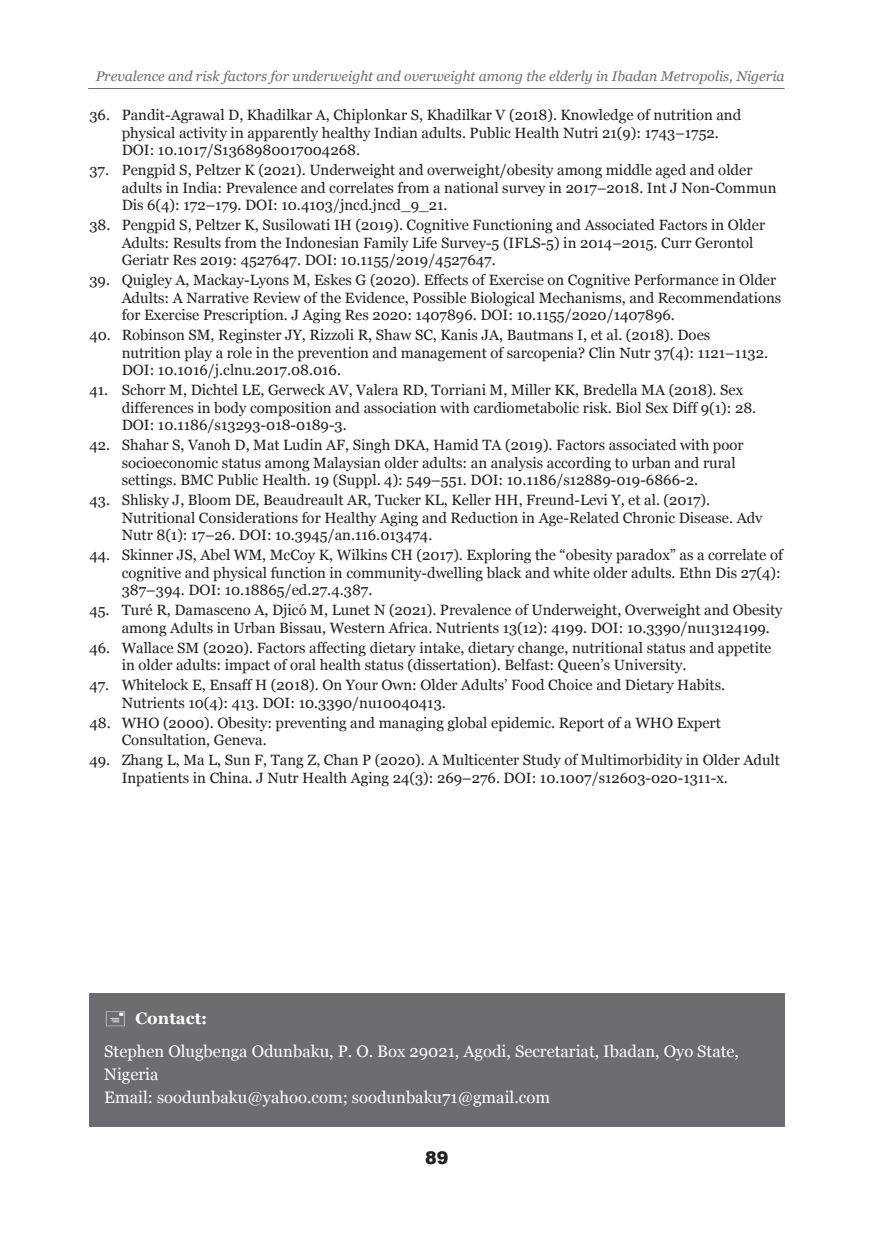
<style>
.page{position:relative;width:874px;height:1241px;background:#fff}
.page>*{position:absolute;margin:0;border:0;box-sizing:border-box;transform-origin:0 0}
.t1{font:900 17.5px "Arial";color:#231f20}
.t2{font:16.62px/22.8px "Georgia";color:#fff}
.t3{font:700 16.62px "Georgia";color:#fff}
.t4{font:14.88px/17.5px "Georgia";color:#231f20}
.t5{font:italic 14px "Georgia";color:#6c6d70}
</style>
<div class="page">
<div style="left:89px;top:993px;width:695px;height:133px;background:#6c6d70"></div>
<hr style="left:88px;top:88px;width:696px;height:1px;background:#6c6d70">
<p class="t5" style="left:96px;top:67px;width:690px">Prevalence and risk factors for underweight and overweight among the elderly in Ibadan Metropolis, Nigeria</p>
<p class="t4" style="left:122px;top:107px;width:620px;text-indent:-32px">36. Pandit-Agrawal D, Khadilkar A, Chiplonkar S, Khadilkar V (2018). Knowledge of nutrition and physical activity in apparently healthy Indian adults. Public Health Nutri 21(9): 1743–1752.<br>DOI: 10.1017/S1368980017004268.</p>
<p class="t4" style="left:122px;top:162px;width:656px;text-indent:-32px">37. Pengpid S, Peltzer K (2021). Underweight and overweight/obesity among middle aged and older adults in India: Prevalence and correlates from a national survey in 2017–2018. Int J Non-Commun<br>Dis 6(4): 172–179. DOI: 10.4103/jncd.jncd_9_21.</p>
<p class="t4" style="left:122px;top:217px;width:644px;text-indent:-32px">38. Pengpid S, Peltzer K, Susilowati IH (2019). Cognitive Functioning and Associated Factors in Older<br>Adults: Results from the Indonesian Family Life Survey-5 (IFLS-5) in 2014–2015. Curr Gerontol<br>Geriatr Res 2019: 4527647. DOI: 10.1155/2019/4527647.</p>
<p class="t4" style="left:122px;top:272px;width:660px;text-indent:-32px">39. Quigley A, Mackay-Lyons M, Eskes G (2020). Effects of Exercise on Cognitive Performance in Older<br>Adults: A Narrative Review of the Evidence, Possible Biological Mechanisms, and Recommendations for Exercise Prescription. J Aging Res 2020: 1407896. DOI: 10.1155/2020/1407896.</p>
<p class="t4" style="left:122px;top:327px;width:647px;text-indent:-32px">40. Robinson SM, Reginster JY, Rizzoli R, Shaw SC, Kanis JA, Bautmans I, et al. (2018). Does nutrition play a role in the prevention and management of sarcopenia? Clin Nutr 37(4): 1121–1132.<br>DOI: 10.1016/j.clnu.2017.08.016.</p>
<p class="t4" style="left:122px;top:382px;width:635px;text-indent:-32px">41. Schorr M, Dichtel LE, Gerweck AV, Valera RD, Torriani M, Miller KK, Bredella MA (2018). Sex differences in body composition and association with cardiometabolic risk. Biol Sex Diff 9(1): 28.<br>DOI: 10.1186/s13293-018-0189-3.</p>
<p class="t4" style="left:122px;top:437px;width:623px;text-indent:-32px">42. Shahar S, Vanoh D, Mat Ludin AF, Singh DKA, Hamid TA (2019). Factors associated with poor socioeconomic status among Malaysian older adults: an analysis according to urban and rural settings. BMC Public Health. 19 (Suppl. 4): 549–551. DOI: 10.1186/s12889-019-6866-2.</p>
<p class="t4" style="left:122px;top:492px;width:642px;text-indent:-32px">43. Shlisky J, Bloom DE, Beaudreault AR, Tucker KL, Keller HH, Freund-Levi Y, et al. (2017).<br>Nutritional Considerations for Healthy Aging and Reduction in Age-Related Chronic Disease. Adv<br>Nutr 8(1): 17–26. DOI: 10.3945/an.116.013474.</p>
<p class="t4" style="left:122px;top:547px;width:662px;text-indent:-32px">44. Skinner JS, Abel WM, McCoy K, Wilkins CH (2017). Exploring the “obesity paradox” as a correlate of cognitive and physical function in community-dwelling black and white older adults. Ethn Dis 27(4):<br>387–394. DOI: 10.18865/ed.27.4.387.</p>
<p class="t4" style="left:122px;top:601px;width:662px;text-indent:-32px">45. Turé R, Damasceno A, Djicó M, Lunet N (2021). Prevalence of Underweight, Overweight and Obesity among Adults in Urban Bissau, Western Africa. Nutrients 13(12): 4199. DOI: 10.3390/nu13124199.</p>
<p class="t4" style="left:122px;top:639px;width:651px;text-indent:-32px">46. Wallace SM (2020). Factors affecting dietary intake, dietary change, nutritional status and appetite in older adults: impact of oral health status (dissertation). Belfast: Queen’s University.</p>
<p class="t4" style="left:122px;top:676px;width:604px;text-indent:-32px">47. Whitelock E, Ensaff H (2018). On Your Own: Older Adults’ Food Choice and Dietary Habits.<br>Nutrients 10(4): 413. DOI: 10.3390/nu10040413.</p>
<p class="t4" style="left:122px;top:714px;width:600px;text-indent:-32px">48. WHO (2000). Obesity: preventing and managing global epidemic. Report of a WHO Expert<br>Consultation, Geneva.</p>
<p class="t4" style="left:122px;top:751px;width:659px;text-indent:-32px">49. Zhang L, Ma L, Sun F, Tang Z, Chan P (2020). A Multicenter Study of Multimorbidity in Older Adult<br>Inpatients in China. J Nutr Health Aging 24(3): 269–276. DOI: 10.1007/s12603-020-1311-x.</p>
<p class="t3" style="left:135px;top:1007px;width:73px">Contact:</p>
<p class="t2" style="left:104px;top:1040px;width:636px">Stephen Olugbenga Odunbaku, P. O. Box 29021, Agodi, Secretariat, Ibadan, Oyo State,<br>Nigeria<br>Email: soodunbaku@yahoo.com; soodunbaku71@gmail.com</p>
<p class="t1" style="left:425px;top:1144px;width:25px">89</p>
</div>
